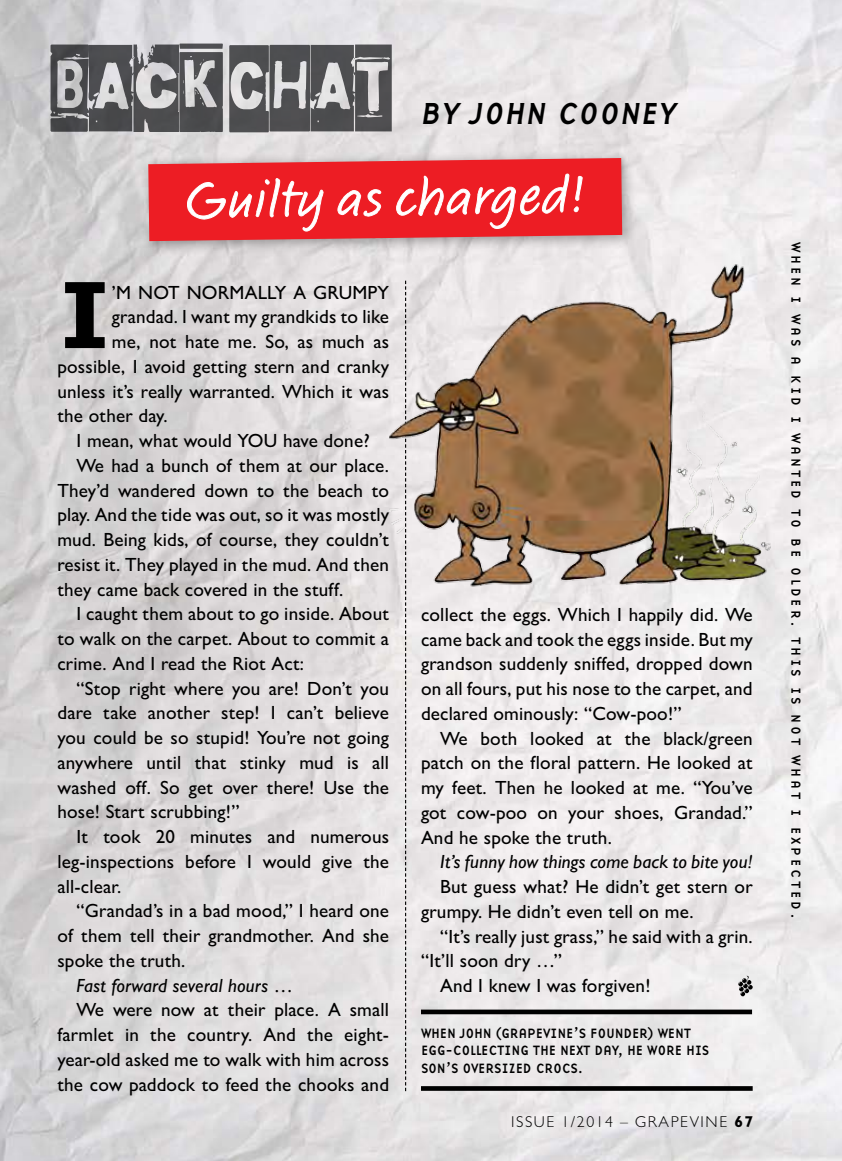
<style>
.page{position:relative;width:842px;height:1161px;background:#fff}
.page>*{position:absolute;margin:0;border:0;box-sizing:border-box;transform-origin:0 0}
.t1{font:700 98.77px "Base 9 Sans OT";color:#000}
.t2{font:80.77px "Maksukehoitus";letter-spacing:.01em;color:#58595b}
.t3{font:55.12px "Calliope MVB";color:#fff}
.t4{font:italic 31.5px "Base 9 Sans OT";color:#000}
.t5{font:500 19.12px/24.8px "Gill Sans MT Std";letter-spacing:.01em;color:#000;text-align:justify}
.t6{font:italic 500 19.12px "Gill Sans MT Std";letter-spacing:.01em;color:#000}
.t7{font:300 15.75px "Gill Sans MT Std";letter-spacing:.1em;color:#000}
.t8{font:13.95px/17.6px "Base 9 Sans OT";letter-spacing:-.025em;color:#000;scale:.96 1}
.t9{font:13.5px "Base 9 Sans OT";letter-spacing:.2em;color:#000}
.s1{font-weight:700}
</style>
<div class="page">
<svg style="left:405px;top:589px;width:1px;height:502px"></svg>
<div style="left:421px;top:1086px;width:332px;height:5px;background:#000"></div>
<div style="left:421px;top:1009px;width:331px;height:5px;background:#000"></div>
<img style="left:389px;top:244px;width:399px;height:345px">
<svg style="left:738px;top:976px;width:15px;height:20px"></svg>
<div style="left:139px;top:149px;width:498px;height:108px;background:#000;opacity:.35"></div>
<svg style="left:148px;top:158px;width:474px;height:83px;background:#e7353b"></svg>
<svg style="left:187px;top:178px;width:137px;height:54px;background:#ee343b"></svg>
<svg style="left:337px;top:189px;width:44px;height:28px"></svg>
<svg style="left:396px;top:173px;width:187px;height:56px;background:#ee343a"></svg>
<h2 class="t2" style="left:51px;top:43px;width:342px">BACK CHAT</h2>
<h3 class="t4" style="left:421px;top:96px;width:257px">BY JOHN COONEY</h3>
<h3 class="t3" style="left:185px;top:168px;width:401px;rotate:-1deg">Guilty as charged!</h3>
<h1 class="t1" style="left:57px;top:260px;width:56px">I</h1>
<p class="t5" style="left:112px;top:279px;width:279px">’M NOT NORMALLY A GRUMPY</p>
<p class="t5" style="left:112px;top:304px;width:279px">grandad. I want my grandkids to like</p>
<p class="t5" style="left:112px;top:329px;width:279px">me, not hate me. So, as much as</p>
<p class="t5" style="left:57px;top:354px;width:333px">possible, I avoid getting stern and cranky</p>
<p class="t5" style="left:57px;top:378px;width:333px">unless it’s really warranted. Which it was</p>
<p class="t5" style="left:57px;top:403px;width:112px">the other day.</p>
<p class="t5" style="left:77px;top:428px;width:295px">I mean, what would YOU have done?</p>
<p class="t5" style="left:77px;top:453px;width:314px">We had a bunch of them at our place.</p>
<p class="t5" style="left:57px;top:477px;width:333px">They’d wandered down to the beach to</p>
<p class="t5" style="left:57px;top:502px;width:333px">play. And the tide was out, so it was mostly</p>
<p class="t5" style="left:57px;top:527px;width:333px">mud. Being kids, of course, they couldn’t</p>
<p class="t5" style="left:57px;top:552px;width:333px">resist it. They played in the mud. And then</p>
<p class="t5" style="left:57px;top:576px;width:287px">they came back covered in the stuff.</p>
<p class="t5" style="left:77px;top:601px;width:314px">I caught them about to go inside. About</p>
<p class="t5" style="left:57px;top:626px;width:333px">to walk on the carpet. About to commit a</p>
<p class="t5" style="left:57px;top:651px;width:248px">crime. And I read the Riot Act:</p>
<p class="t5" style="left:77px;top:675px;width:314px">“Stop right where you are! Don’t you</p>
<p class="t5" style="left:57px;top:700px;width:333px">dare take another step! I can’t believe</p>
<p class="t5" style="left:57px;top:725px;width:333px">you could be so stupid! You’re not going</p>
<p class="t5" style="left:57px;top:750px;width:333px">anywhere until that stinky mud is all</p>
<p class="t5" style="left:57px;top:774px;width:333px">washed off. So get over there! Use the</p>
<p class="t5" style="left:57px;top:799px;width:184px">hose! Start scrubbing!”</p>
<p class="t5" style="left:77px;top:824px;width:314px">It took 20 minutes and numerous</p>
<p class="t5" style="left:57px;top:849px;width:333px">leg-inspections before I would give the</p>
<p class="t5" style="left:57px;top:873px;width:65px">all-clear.</p>
<p class="t5" style="left:77px;top:898px;width:314px">“Grandad’s in a bad mood,” I heard one</p>
<p class="t5" style="left:57px;top:923px;width:333px">of them tell their grandmother. And she</p>
<p class="t5" style="left:57px;top:948px;width:130px">spoke the truth.</p>
<p class="t6" style="left:77px;top:974px;width:218px">Fast forward several hours …</p>
<p class="t5" style="left:57px;top:997px;width:333px;text-indent:19px">We were now at their place. A small farmlet in the country. And the eight&shy;year-old asked me to walk with him across the cow paddock to feed the chooks and</p>
<p class="t5" style="left:421px;top:602px;width:333px">collect the eggs. Which I happily did. We came back and took the eggs inside. But my grandson suddenly sniffed, dropped down on all fours, put his nose to the carpet, and declared ominously: “Cow-poo!”</p>
<p class="t5" style="left:421px;top:725px;width:333px;text-indent:19px">We both looked at the black/green patch on the floral pattern. He looked at my feet. Then he looked at me. “You’ve got cow-poo on your shoes, Grandad.” And he spoke the truth.</p>
<p class="t6" style="left:440px;top:850px;width:314px">It’s funny how things come back to bite you!</p>
<p class="t5" style="left:421px;top:874px;width:333px;text-indent:19px">But guess what? He didn’t get stern or grumpy. He didn’t even tell on me.</p>
<p class="t5" style="left:440px;top:923px;width:314px">“It’s really just grass,” he said with a grin.</p>
<p class="t5" style="left:421px;top:948px;width:142px">“It’ll soon dry …”</p>
<p class="t5" style="left:440px;top:973px;width:212px">And I knew I was forgiven!</p>
<p class="t8" style="left:421px;top:1024px;width:302px">WHEN JOHN (GRAPEVINE’S FOUNDER) WENT<br>EGG-COLLECTING THE NEXT DAY, HE WORE HIS<br>SON’S OVERSIZED CROCS.</p>
<p class="t7" style="left:511px;top:1112px;width:243px">ISSUE 1/2014 – GRAPEVINE <span class="s1">67</span></p>
<p class="t9" style="left:803px;top:242px;width:678px;rotate:90deg">WHEN I WAS A KID I WANTED TO BE OLDER. THIS IS NOT WHAT I EXPECTED.</p>
</div>
